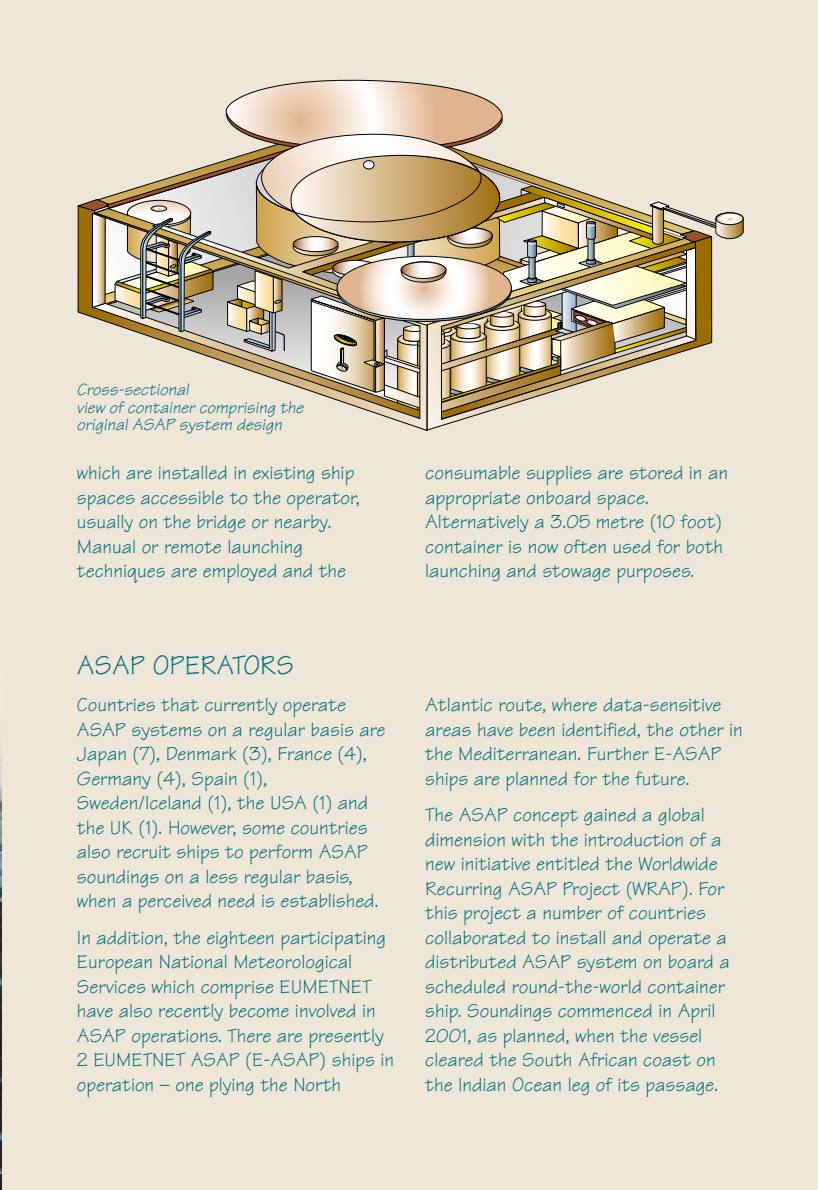
<style>
.page{position:relative;width:818px;height:1190px;background:#fff}
.page>*{position:absolute;margin:0;border:0;box-sizing:border-box;transform-origin:0 0}
.t1{font:28px "Tekton";color:#006e7c}
.t2{font:20.12px/24.5px "Tekton";color:#006e7c}
.t3{font:italic 17.5px/17.5px "Tekton";color:#006e7c}
</style>
<div class="page">
<div style="left:0;top:0;width:817px;height:1190px;background:#eee6d6"></div>
<img style="left:0;top:757px;width:1px;height:433px">
<svg style="left:427px;top:414px;width:54px;height:16px"></svg>
<svg style="left:77px;top:79px;width:666px;height:335px"></svg>
<svg style="left:401px;top:262px;width:45px;height:17px"></svg>
<div style="left:401px;top:262px;width:45px;height:17px;border:1px solid #000;border-radius:50%"></div>
<p class="t3" style="left:77px;top:384px;width:228px">Cross-sectional<br>view of container comprising the original ASAP system design</p>
<p class="t2" style="left:77px;top:464px;width:284px">which are installed in existing ship spaces accessible to the operator, usually on the bridge or nearby.<br>Manual or remote launching techniques are employed and the</p>
<p class="t2" style="left:425px;top:464px;width:304px">consumable supplies are stored in an appropriate onboard space.<br>Alternatively a 3.05 metre (10 foot) container is now often used for both launching and stowage purposes.</p>
<h1 class="t1" style="left:77px;top:656px;width:218px">ASAP OPERATORS</h1>
<p class="t2" style="left:77px;top:695px;width:310px">Countries that currently operate ASAP systems on a regular basis are Japan (7), Denmark (3), France (4), Germany (4), Spain (1), Sweden/Iceland (1), the USA (1) and the UK (1). However, some countries also recruit ships to perform ASAP soundings on a less regular basis, when a perceived need is established.</p>
<p class="t2" style="left:77px;top:928px;width:318px">In addition, the eighteen participating European National Meteorological Services which comprise EUMETNET have also recently become involved in ASAP operations. There are presently 2 EUMETNET ASAP (E-ASAP) ships in operation – one plying the North</p>
<p class="t2" style="left:425px;top:695px;width:319px">Atlantic route, where data-sensitive areas have been identified, the other in the Mediterranean. Further E-ASAP ships are planned for the future.</p>
<p class="t2" style="left:425px;top:806px;width:306px">The ASAP concept gained a global dimension with the introduction of a new initiative entitled the Worldwide Recurring ASAP Project (WRAP). For this project a number of countries collaborated to install and operate a distributed ASAP system on board a scheduled round-the-world container ship. Soundings commenced in April 2001, as planned, when the vessel cleared the South African coast on the Indian Ocean leg of its passage.</p>
</div>
